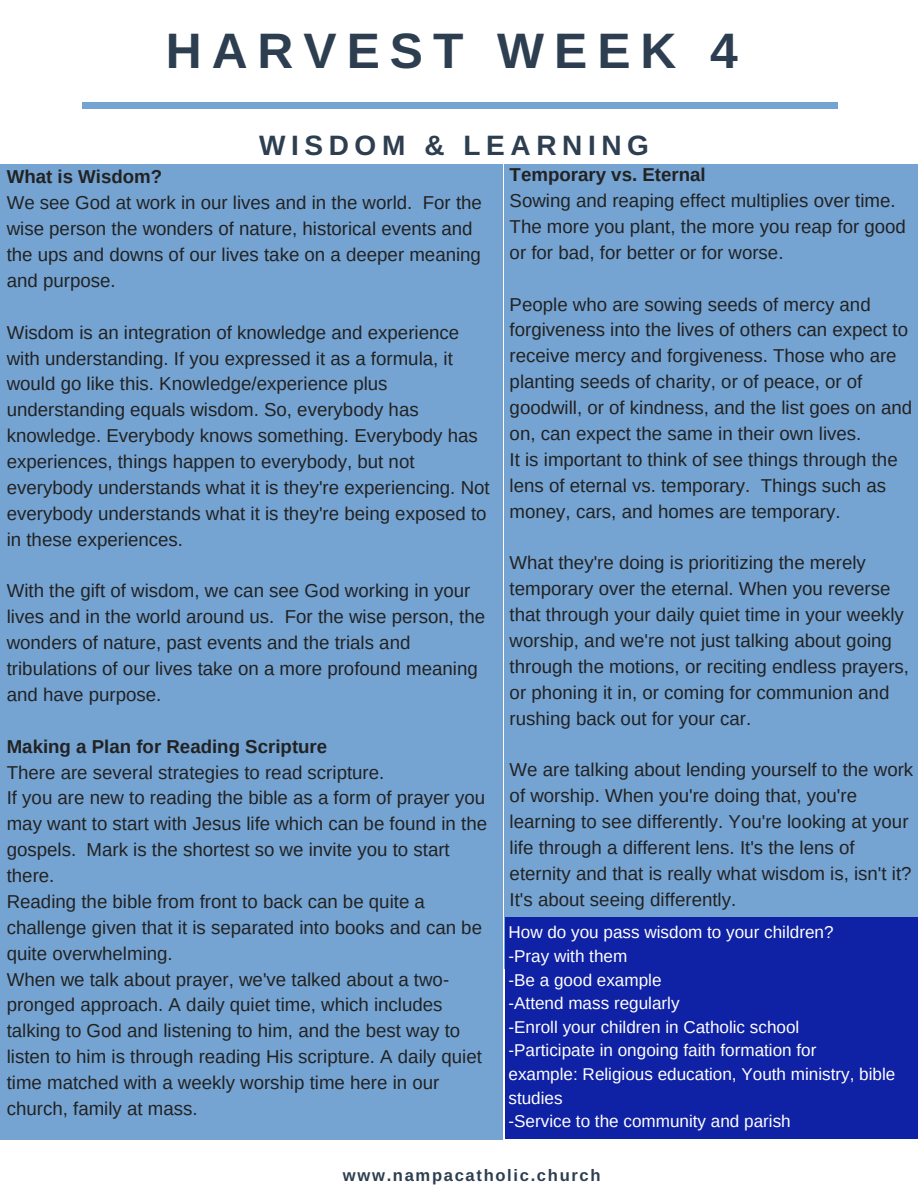
<style>
.page{position:relative;width:918px;height:1188px;background:#fff}
.page>*{position:absolute;margin:0;border:0;box-sizing:border-box;transform-origin:0 0}
.t1{font:700 49.8px "Arimo";letter-spacing:.2em;color:#2c3e50}
.t2{font:700 28.05px "Arimo";letter-spacing:.2em;color:#2c3e50}
.t3{font:18.75px/25.8px "Arimo";color:#222}
.t4{font:700 18.75px "Arimo";color:#222}
.t5{font:17.1px/23.7px "Arimo";color:#fff}
.t6{font:700 16.65px "Arimo";letter-spacing:.1em;color:#2c3e50}
</style>
<div class="page">
<div style="left:504px;top:164px;width:414px;height:805px;background:#75a4d3"></div>
<div style="left:0;top:164px;width:503px;height:976px;background:#75a4d3"></div>
<div style="left:82px;top:102px;width:755px;height:7px;background:#75a4d3"></div>
<div style="left:505px;top:917px;width:413px;height:221px;background:#0f21a4"></div>
<h1 class="t1" style="left:166px;top:22px;width:574px">HARVEST WEEK 4</h1>
<h2 class="t2" style="left:259px;top:130px;width:391px">WISDOM &amp; LEARNING</h2>
<p class="t4" style="left:7px;top:166px;width:157px">What is Wisdom?</p>
<p class="t3" style="left:7px;top:190px;width:477px">We see God at work in our lives and in the world. For the wise person the wonders of nature, historical events and the ups and downs of our lives take on a deeper meaning and purpose.</p>
<p class="t3" style="left:7px;top:319px;width:484px">Wisdom is an integration of knowledge and experience with understanding. If you expressed it as a formula, it would go like this. Knowledge/experience plus understanding equals wisdom. So, everybody has knowledge. Everybody knows something. Everybody has experiences, things happen to everybody, but not everybody understands what it is they're experiencing. Not everybody understands what it is they're being exposed to in these experiences.</p>
<p class="t3" style="left:7px;top:578px;width:480px">With the gift of wisdom, we can see God working in your lives and in the world around us. For the wise person, the wonders of nature, past events and the trials and tribulations of our lives take on a more profound meaning and have purpose.</p>
<p class="t4" style="left:7px;top:736px;width:322px">Making a Plan for Reading Scripture</p>
<p class="t3" style="left:7px;top:759px;width:482px">There are several strategies to read scripture.<br>If you are new to reading the bible as a form of prayer you may want to start with Jesus life which can be found in the gospels. Mark is the shortest so we invite you to start there.<br>Reading the bible from front to back can be quite a challenge given that it is separated into books and can be quite overwhelming.<br>When we talk about prayer, we've talked about a two&shy;pronged approach. A daily quiet time, which includes talking to God and listening to him, and the best way to listen to him is through reading His scripture. A daily quiet time matched with a weekly worship time here in our church, family at mass.</p>
<p class="t4" style="left:510px;top:164px;width:198px">Temporary vs. Eternal</p>
<p class="t3" style="left:510px;top:188px;width:398px">Sowing and reaping effect multiplies over time.<br>The more you plant, the more you reap for good or for bad, for better or for worse.</p>
<p class="t3" style="left:510px;top:291px;width:404px">People who are sowing seeds of mercy and forgiveness into the lives of others can expect to receive mercy and forgiveness. Those who are planting seeds of charity, or of peace, or of goodwill, or of kindness, and the list goes on and on, can expect the same in their own lives.<br>It is important to think of see things through the lens of eternal vs. temporary. Things such as money, cars, and homes are temporary.</p>
<p class="t3" style="left:510px;top:550px;width:401px">What they're doing is prioritizing the merely temporary over the eternal. When you reverse that through your daily quiet time in your weekly worship, and we're not just talking about going through the motions, or reciting endless prayers, or phoning it in, or coming for communion and rushing back out for your car.</p>
<p class="t3" style="left:510px;top:757px;width:405px">We are talking about lending yourself to the work of worship. When you're doing that, you're learning to see differently. You're looking at your life through a different lens. It's the lens of eternity and that is really what wisdom is, isn't it?<br>It's about seeing differently.</p>
<p class="t5" style="left:508px;top:920px;width:388px">How do you pass wisdom to your children?<br>-Pray with them<br>-Be a good example<br>-Attend mass regularly<br>-Enroll your children in Catholic school<br>-Participate in ongoing faith formation for<br>example: Religious education, Youth ministry, bible studies<br>-Service to the community and parish</p>
<p class="t6" style="left:343px;top:1166px;width:259px">www.nampacatholic.church</p>
</div>
